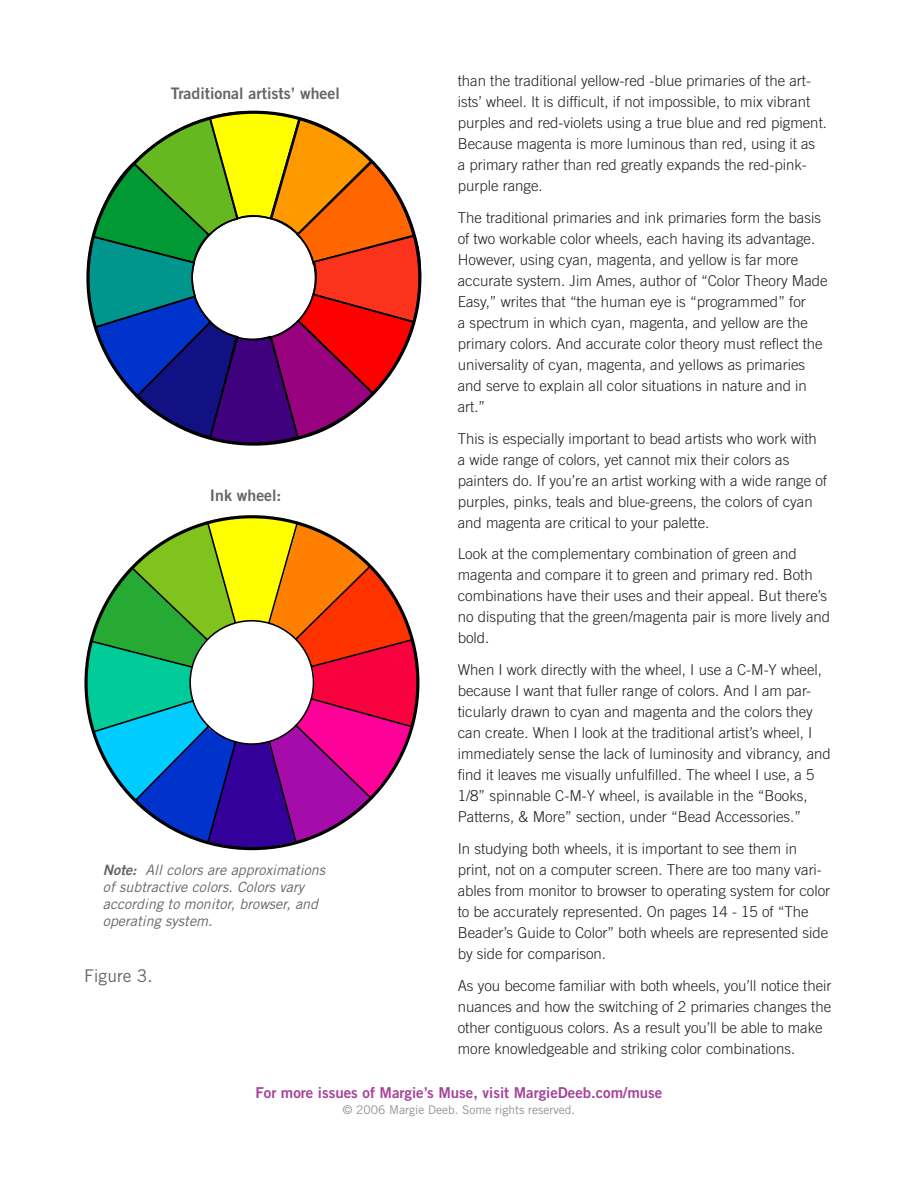
<style>
.page{position:relative;width:918px;height:1188px;background:#fff}
.page>*{position:absolute;margin:0;border:0;box-sizing:border-box;transform-origin:0 0}
.t1{font:17.55px "Trade Gothic";color:#666}
.t2{font:15.9px "Trade Gothic Bold Two";color:#666}
.body_text{font:300 15px/21px "Trade Gothic";color:#231f20}
.t3{font:15px "Trade Gothic Bold Two";color:#a54499}
.t4{font:italic 14.25px/17.1px "Trade Gothic";color:#666}
.t5{font:12px "Trade Gothic";color:#919396}
.s1{font-family:"Trade Gothic Bold Two"}
</style>
<div class="page">
<svg style="left:84px;top:515px;width:336px;height:336px"></svg>
<svg style="left:89px;top:520px;width:324px;height:324px"></svg>
<svg style="left:86px;top:110px;width:336px;height:336px"></svg>
<svg style="left:91px;top:116px;width:324px;height:323px"></svg>
<p class="t2" style="left:171px;top:84px;width:171px">Traditional artists’ wheel</p>
<p class="t2" style="left:210px;top:485px;width:73px">Ink wheel:</p>
<p class="t4" style="left:103px;top:861px;width:224px"><span class="s1">Note:</span> All colors are approximations of subtractive colors. Colors vary according to monitor, browser, and operating system.</p>
<p class="t1" style="left:84px;top:965px;width:70px">Figure 3.</p>
<p class="body_text" style="left:458px;top:70px;width:371px">than the traditional yellow-red -blue primaries of the art&shy;ists’ wheel. It is difficult, if not impossible, to mix vibrant purples and red-violets using a true blue and red pigment.<br>Because magenta is more luminous than red, using it as<br>a primary rather than red greatly expands the red-pink&shy;purple range.</p>
<p class="body_text" style="left:458px;top:207px;width:371px">The traditional primaries and ink primaries form the basis of two workable color wheels, each having its advantage.<br>However, using cyan, magenta, and yellow is far more accurate system. Jim Ames, author of “Color Theory Made Easy,” writes that “the human eye is “programmed” for<br>a spectrum in which cyan, magenta, and yellow are the primary colors. And accurate color theory must reflect the universality of cyan, magenta, and yellows as primaries and serve to explain all color situations in nature and in art.”</p>
<p class="body_text" style="left:458px;top:428px;width:371px">This is especially important to bead artists who work with a wide range of colors, yet cannot mix their colors as painters do. If you’re an artist working with a wide range of purples, pinks, teals and blue-greens, the colors of cyan and magenta are critical to your palette.</p>
<p class="body_text" style="left:458px;top:543px;width:374px">Look at the complementary combination of green and magenta and compare it to green and primary red. Both combinations have their uses and their appeal. But there’s no disputing that the green/magenta pair is more lively and bold.</p>
<p class="body_text" style="left:458px;top:659px;width:375px">When I work directly with the wheel, I use a C-M-Y wheel, because I want that fuller range of colors. And I am par&shy;ticularly drawn to cyan and magenta and the colors they can create. When I look at the traditional artist’s wheel, I immediately sense the lack of luminosity and vibrancy, and find it leaves me visually unfulfilled. The wheel I use, a 5<br>1/8” spinnable C-M-Y wheel, is available in the “Books, Patterns, &amp; More” section, under “Bead Accessories.”</p>
<p class="body_text" style="left:458px;top:838px;width:374px">In studying both wheels, it is important to see them in print, not on a computer screen. There are too many vari&shy;ables from monitor to browser to operating system for color to be accurately represented. On pages 14 - 15 of “The Beader’s Guide to Color” both wheels are represented side by side for comparison.</p>
<p class="body_text" style="left:458px;top:975px;width:375px">As you become familiar with both wheels, you’ll notice their nuances and how the switching of 2 primaries changes the other contiguous colors. As a result you’ll be able to make more knowledgeable and striking color combinations.</p>
<p class="t3" style="left:256px;top:1083px;width:408px">For more issues of Margie’s Muse, visit MargieDeeb.com/muse</p>
<p class="t5" style="left:343px;top:1103px;width:234px">© 2006 Margie Deeb. Some rights reserved.</p>
</div>
